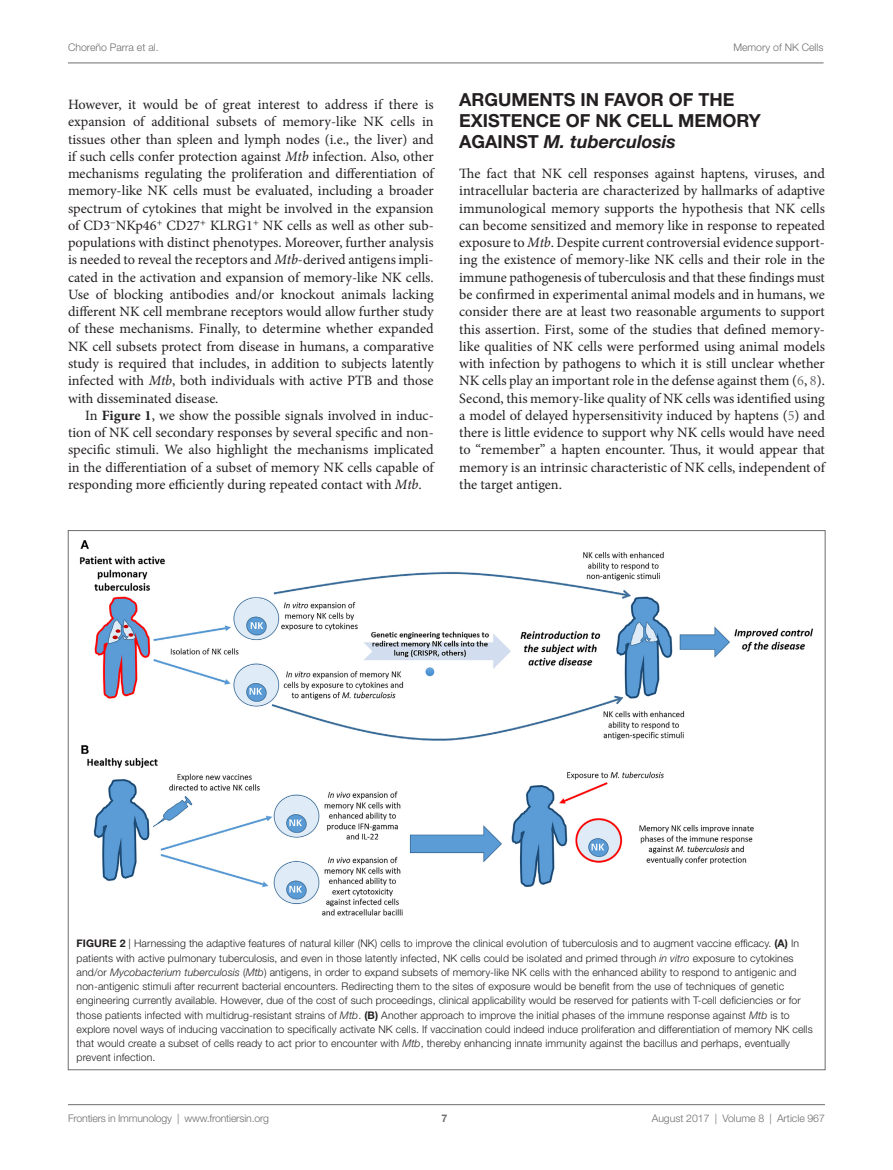
<style>
.page{position:relative;width:893px;height:1170px;background:#fff}
.page>*{position:absolute;margin:0;border:0;box-sizing:border-box;transform-origin:0 0}
.t1{font:700 18px/21px "Helvetica Neue LT Std";color:#231f20}
.t2{font:14.25px/17.2px "Minion Pro";color:#231f20;text-align:justify}
.t3{font:300 10.5px/14.2px "Helvetica Neue LT Std";letter-spacing:.01em;color:#231f20}
.t4{font:300 10.5px "Helvetica Neue LT Std";color:#6c6d70}
.t5{font:700 10.5px "Helvetica Neue LT Std";color:#231f20}
.t6{font:700 10.5px "Helvetica Neue LT Std";color:#6c6d70}
.s1{font-style:italic}
.s2{font-weight:700}
.s3{color:#6c6d70}
</style>
<div class="page">
<img style="left:79px;top:540px;width:734px;height:376px">
<hr style="left:68px;top:1104px;width:757px;height:1px;background:#6c6d70">
<hr style="left:68px;top:63px;width:755px;height:1px;background:#6c6d70">
<p class="t4" style="left:68px;top:41px;width:92px">Choreño Parra et al.</p>
<p class="t4" style="left:733px;top:41px;width:92px">Memory of NK Cells</p>
<p class="t2" style="left:68px;top:96px;width:367px">However, it would be of great interest to address if there is expansion of additional subsets of memory-like NK cells in tissues other than spleen and lymph nodes (i.e., the liver) and if such cells confer protection against <span class="s1">Mtb</span> infection. Also, other mechanisms regulating the proliferation and differentiation of memory-like NK cells must be evaluated, including a broader spectrum of cytokines that might be involved in the expansion of CD3<sup>−</sup>NKp46<sup>+</sup> CD27<sup>+</sup> KLRG1<sup>+</sup> NK cells as well as other sub&shy;populations with distinct phenotypes. Moreover, further analysis is needed to reveal the receptors and <span class="s1">Mtb</span>-derived antigens impli&shy;cated in the activation and expansion of memory-like NK cells.<br>Use of blocking antibodies and/or knockout animals lacking different NK cell membrane receptors would allow further study of these mechanisms. Finally, to determine whether expanded NK cell subsets protect from disease in humans, a comparative study is required that includes, in addition to subjects latently infected with <span class="s1">Mtb</span>, both individuals with active PTB and those with disseminated disease.</p>
<p class="t2" style="left:68px;top:406px;width:367px;text-indent:17px">In <span class="s2">Figure 1</span>, we show the possible signals involved in induc&shy;tion of NK cell secondary responses by several specific and non&shy;specific stimuli. We also highlight the mechanisms implicated in the differentiation of a subset of memory NK cells capable of responding more efficiently during repeated contact with <span class="s1">Mtb</span>.</p>
<p class="t1" style="left:459px;top:89px;width:303px">ARGUMENTS IN FAVOR OF THE<br>EXISTENCE OF NK CELL MEMORY<br>AGAINST <span class="s1">M. tuberculosis</span></p>
<p class="t2" style="left:459px;top:165px;width:367px">The fact that NK cell responses against haptens, viruses, and intracellular bacteria are characterized by hallmarks of adaptive immunological memory supports the hypothesis that NK cells can become sensitized and memory like in response to repeated exposure to <span class="s1">Mtb</span>. Despite current controversial evidence support&shy;ing the existence of memory-like NK cells and their role in the immune pathogenesis of tuberculosis and that these findings must be confirmed in experimental animal models and in humans, we consider there are at least two reasonable arguments to support this assertion. First, some of the studies that defined memory&shy;like qualities of NK cells were performed using animal models with infection by pathogens to which it is still unclear whether NK cells play an important role in the defense against them (<span class="s3">6</span>, <span class="s3">8</span>).<br>Second, this memory-like quality of NK cells was identified using a model of delayed hypersensitivity induced by haptens (<span class="s3">5</span>) and there is little evidence to support why NK cells would have need to “remember” a hapten encounter. Thus, it would appear that memory is an intrinsic characteristic of NK cells, independent of the target antigen.</p>
<p class="t3" style="left:77px;top:936px;width:738px;text-indent:33px"><span class="s2">E 2</span> | Harnessing the adaptive features of natural killer (NK) cells to improve the clinical evolution of tuberculosis and to augment vaccine efficacy. <span class="s2">(A)</span> In patients with active pulmonary tuberculosis, and even in those latently infected, NK cells could be isolated and primed through <span class="s1">in vitro</span> exposure to cytokines and/or <span class="s1">Mycobacterium tuberculosis</span> (<span class="s1">Mtb</span>) antigens, in order to expand subsets of memory-like NK cells with the enhanced ability to respond to antigenic and non-antigenic stimuli after recurrent bacterial encounters. Redirecting them to the sites of exposure would be benefit from the use of techniques of genetic engineering currently available. However, due of the cost of such proceedings, clinical applicability would be reserved for patients with T-cell deficiencies or for those patients infected with multidrug-resistant strains of <span class="s1">Mtb</span>. <span class="s2">(B)</span> Another approach to improve the initial phases of the immune response against <span class="s1">Mtb</span> is to explore novel ways of inducing vaccination to specifically activate NK cells. If vaccination could indeed induce proliferation and differentiation of memory NK cells that would create a subset of cells ready to act prior to encounter with <span class="s1">Mtb</span>, thereby enhancing innate immunity against the bacillus and perhaps, eventually prevent infection.</p>
<p class="t5" style="left:77px;top:936px;width:19px">FIGUR</p>
<p class="t4" style="left:68px;top:1111px;width:203px">Frontiers in Immunology | www.frontiersin.org</p>
<p class="t4" style="left:652px;top:1111px;width:175px">August 2017 | Volume 8 | Article 967</p>
<p class="t6" style="left:441px;top:1111px;width:7px">7</p>
</div>
